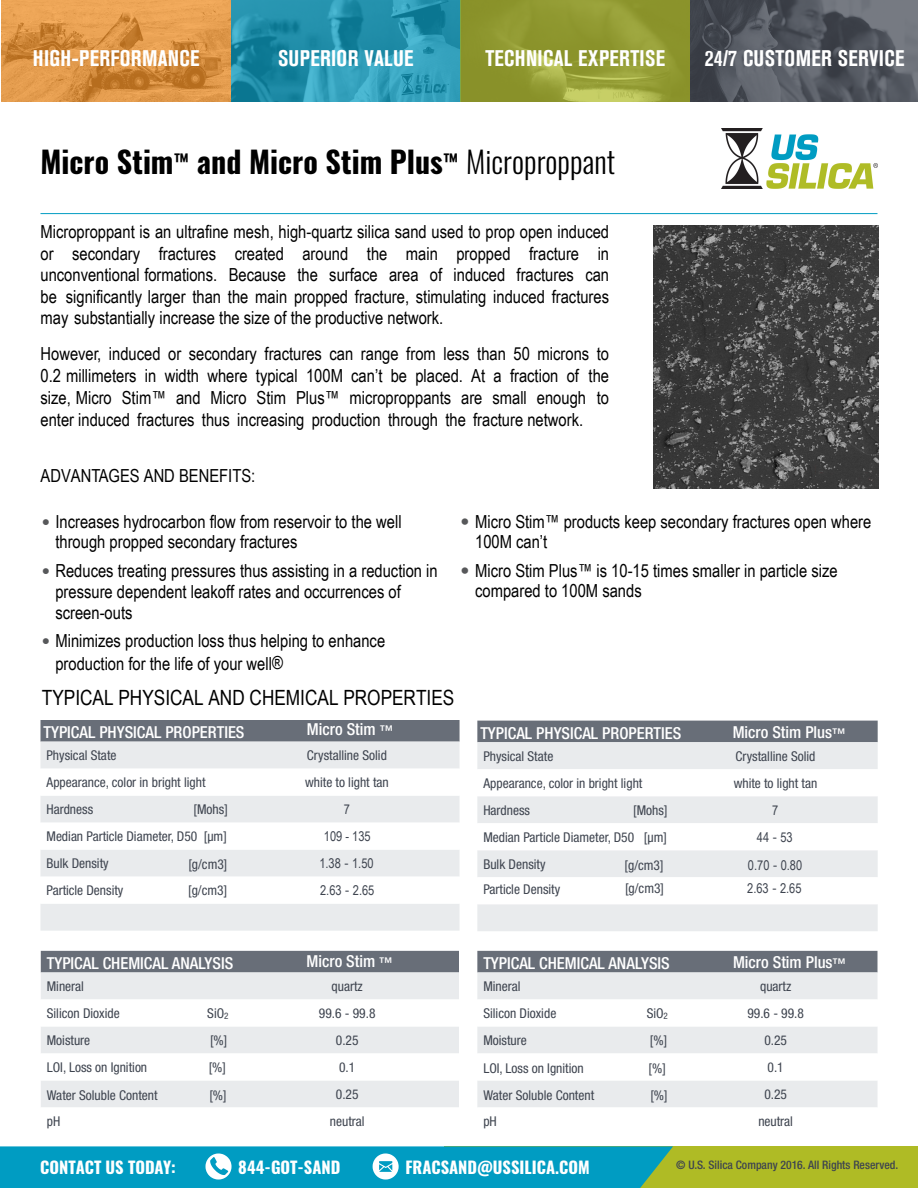
<style>
.page{position:relative;width:918px;height:1188px;background:#fff}
.page>*{position:absolute;margin:0;border:0;box-sizing:border-box;transform-origin:0 0}
.t1{font:700 30px "Oswald";color:#000}
.t2{font:700 condensed 22.5px "Akzidenz Grotesk BE";letter-spacing:.015em;color:#fff}
.t3{font:21px "Arial Narrow";color:#000}
.t4{font:18px/21.6px "Arial Narrow";color:#000}
.t5{font:500 condensed 16.5px "Helvetica Neue LT Std";color:#fff}
.t6{font:700 16.5px "Oswald";color:#fff}
.t7{font:condensed 13.5px "Helvetica Neue LT Std";color:#3e444f}
.t8{font:13.5px "Arial Narrow";color:#3e444f}
.t9{font:500 condensed 11.7px "Helvetica Neue LT Std";color:#3e444f}
.s1{font-weight:300}
.s2{font-family:"Helvetica Neue LT Std";font-size:16.5px;color:#57585a}
.s3{font-family:"Helvetica Neue LT Std";color:#57585a}
.s4{font-size:13.5px}
.s5{font-family:"Helvetica Neue LT Std";font-stretch:condensed}
</style>
<div class="page">
<hr style="left:40px;top:213px;width:838px;height:1px;background:#009cc2">
<svg style="left:2px;top:0;width:229px;height:102px;background:#dc9446"></svg>
<svg style="left:231px;top:0;width:229px;height:102px;background:#2693ae"></svg>
<svg style="left:460px;top:0;width:230px;height:102px;background:#939c34"></svg>
<svg style="left:690px;top:0;width:228px;height:102px;background:#535860"></svg>
<div style="left:444px;top:1146px;width:474px;height:42px;background:#afbb25"></div>
<svg style="left:0;top:1146px;width:673px;height:42px;background:#0da0bf"></svg>
<div style="left:477px;top:721px;width:401px;height:21px;background:#686e78"></div>
<div style="left:477px;top:742px;width:401px;height:189px;background:#e9ebed"></div>
<svg style="left:477px;top:769px;width:401px;height:135px"></svg>
<div style="left:40px;top:720px;width:420px;height:22px;background:#686e78"></div>
<div style="left:40px;top:742px;width:420px;height:189px;background:#e9ebed"></div>
<svg style="left:40px;top:769px;width:420px;height:135px"></svg>
<div style="left:477px;top:951px;width:401px;height:21px;background:#686e78"></div>
<div style="left:477px;top:972px;width:401px;height:27px;background:#e9ebed"></div>
<svg style="left:477px;top:1027px;width:401px;height:80px;fill:#e9ebed"></svg>
<div style="left:41px;top:951px;width:418px;height:21px;background:#686e78"></div>
<div style="left:41px;top:972px;width:418px;height:27px;background:#e9ebed"></div>
<svg style="left:41px;top:1027px;width:418px;height:80px;fill:#e9ebed"></svg>
<img style="left:653px;top:225px;width:225px;height:264px">
<img style="left:721px;top:129px;width:156px;height:59px">
<p class="t2" style="left:33px;top:45px;width:168px">HIGH-PERFORMANCE</p>
<p class="t2" style="left:278px;top:45px;width:137px">SUPERIOR VALUE</p>
<p class="t2" style="left:485px;top:45px;width:181px">TECHNICAL EXPERTISE</p>
<p class="t2" style="left:705px;top:45px;width:201px">24/7 CUSTOMER SERVICE</p>
<p class="t1" style="left:40px;top:141px;width:576px">Micro Stim<sup>™</sup> and Micro Stim Plus<sup>™</sup> <span class="s1">Microproppant</span></p>
<p class="t4" style="left:40px;top:220px;width:570px;text-align:justify">Microproppant is an ultrafine mesh, high-quartz silica sand used to prop open induced or secondary fractures created around the main propped fracture in unconventional formations. Because the surface area of induced fractures can be significantly larger than the main propped fracture, stimulating induced fractures may substantially increase the size of the productive network.</p>
<p class="t4" style="left:40px;top:342px;width:570px;line-height:22px;text-align:justify">However, induced or secondary fractures can range from less than 50 microns to 0.2 millimeters in width where typical 100M can’t be placed. At a fraction of the size, Micro Stim™ and Micro Stim Plus™ microproppants are small enough to enter induced fractures thus increasing production through the fracture network.</p>
<p class="t4" style="left:40px;top:464px;width:216px">ADVANTAGES AND BENEFITS:</p>
<p class="t4" style="left:55px;top:510px;width:348px;line-height:20.5px;text-indent:-14px"><span class="s2">•</span> Increases hydrocarbon flow from reservoir to the well through propped secondary fractures</p>
<p class="t4" style="left:55px;top:559px;width:384px;line-height:21px;text-indent:-14px"><span class="s2">•</span> Reduces treating pressures thus assisting in a reduction in pressure dependent leakoff rates and occurrences of screen-outs</p>
<p class="t4" style="left:55px;top:628px;width:331px;line-height:23.2px;text-indent:-14px"><span class="s2">•</span> Minimizes production loss thus helping to enhance production for the life of your well®</p>
<p class="t3" style="left:42px;top:682px;width:414px">TYPICAL PHYSICAL AND CHEMICAL PROPERTIES</p>
<p class="t4" style="left:475px;top:510px;width:398px;line-height:20.5px;text-indent:-15px"><span class="s3">•</span> Micro Stim™ products keep secondary fractures open where<br>100M can’t</p>
<p class="t4" style="left:475px;top:559px;width:364px;line-height:20.5px;text-indent:-15px"><span class="s3">•</span> Micro Stim Plus™ is 10-15 times smaller in particle size compared to 100M sands</p>
<p class="t5" style="left:44px;top:722px;width:203px">TYPICAL PHYSICAL PROPERTIES</p>
<p class="t5" style="left:307px;top:720px;width:88px">Micro Stim <span class="s4">™</span></p>
<p class="t7" style="left:46px;top:747px;width:72px">Physical State</p>
<p class="t7" style="left:307px;top:747px;width:81px">Crystalline Solid</p>
<p class="t7" style="left:46px;top:774px;width:161px">Appearance, color in bright light</p>
<p class="t7" style="left:305px;top:774px;width:85px">white to light tan</p>
<p class="t7" style="left:46px;top:801px;width:48px">Hardness</p>
<p class="t7" style="left:194px;top:801px;width:36px">[Mohs]</p>
<p class="t8" style="left:344px;top:799px;width:8px">7</p>
<p class="t7" style="left:46px;top:828px;width:182px">Median Particle Diameter, D50 [µm]</p>
<p class="t8" style="left:324px;top:826px;width:48px">109 - 135</p>
<p class="t7" style="left:46px;top:855px;width:64px">Bulk Density</p>
<p class="t8" style="left:319px;top:853px;width:56px">1.38 <span class="s5">-</span> 1.50</p>
<p class="t7" style="left:46px;top:882px;width:78px">Particle Density</p>
<p class="t7" style="left:188px;top:882px;width:40px">[g/cm3]</p>
<p class="t8" style="left:320px;top:880px;width:56px">2.63 <span class="s5">-</span> 2.65</p>
<p class="t5" style="left:480px;top:723px;width:203px">TYPICAL PHYSICAL PROPERTIES</p>
<p class="t5" style="left:733px;top:723px;width:115px">Micro Stim Plus<span class="s4">™</span></p>
<p class="t7" style="left:483px;top:748px;width:72px">Physical State</p>
<p class="t7" style="left:736px;top:748px;width:81px">Crystalline Solid</p>
<p class="t7" style="left:483px;top:775px;width:161px">Appearance, color in bright light</p>
<p class="t7" style="left:734px;top:775px;width:85px">white to light tan</p>
<p class="t7" style="left:483px;top:802px;width:48px">Hardness</p>
<p class="t7" style="left:633px;top:802px;width:36px">[Mohs]</p>
<p class="t8" style="left:772px;top:800px;width:8px">7</p>
<p class="t7" style="left:483px;top:829px;width:185px">Median Particle Diameter, D50 [µm]</p>
<p class="t8" style="left:757px;top:827px;width:37px">44 <span class="s5">-</span> 53</p>
<p class="t7" style="left:483px;top:856px;width:64px">Bulk Density</p>
<p class="t8" style="left:748px;top:855px;width:56px">0.70 <span class="s5">-</span> 0.80</p>
<p class="t7" style="left:483px;top:881px;width:78px">Particle Density</p>
<p class="t7" style="left:625px;top:880px;width:40px">[g/cm3]</p>
<p class="t8" style="left:747px;top:878px;width:56px">2.63 <span class="s5">-</span> 2.65</p>
<p class="t7" style="left:188px;top:856px;width:40px">[g/cm3]</p>
<p class="t7" style="left:625px;top:857px;width:40px">[g/cm3]</p>
<p class="t5" style="left:307px;top:951px;width:88px">Micro Stim <span class="s4">™</span></p>
<p class="t5" style="left:733px;top:952px;width:115px">Micro Stim Plus<span class="s4">™</span></p>
<p class="t5" style="left:47px;top:953px;width:188px">TYPICAL CHEMICAL ANALYSIS</p>
<p class="t7" style="left:47px;top:978px;width:39px">Mineral</p>
<p class="t7" style="left:332px;top:978px;width:33px">quartz</p>
<p class="t7" style="left:47px;top:1005px;width:74px">Silicon Dioxide</p>
<p class="t7" style="left:207px;top:1005px;width:23px">SiO<sub>2</sub></p>
<p class="t7" style="left:319px;top:1005px;width:58px">99.6 - 99.8</p>
<p class="t7" style="left:47px;top:1032px;width:45px">Moisture</p>
<p class="t7" style="left:210px;top:1032px;width:19px">[%]</p>
<p class="t7" style="left:336px;top:1032px;width:24px">0.25</p>
<p class="t7" style="left:47px;top:1059px;width:102px">LOI, Loss on Ignition</p>
<p class="t7" style="left:209px;top:1059px;width:19px">[%]</p>
<p class="t7" style="left:339px;top:1059px;width:18px">0.1</p>
<p class="t7" style="left:47px;top:1088px;width:112px">Water Soluble Content</p>
<p class="t7" style="left:209px;top:1088px;width:19px">[%]</p>
<p class="t7" style="left:336px;top:1086px;width:24px">0.25</p>
<p class="t7" style="left:47px;top:1113px;width:15px">pH</p>
<p class="t7" style="left:330px;top:1113px;width:36px">neutral</p>
<p class="t5" style="left:483px;top:953px;width:188px">TYPICAL CHEMICAL ANALYSIS</p>
<p class="t7" style="left:483px;top:978px;width:39px">Mineral</p>
<p class="t7" style="left:760px;top:978px;width:33px">quartz</p>
<p class="t7" style="left:483px;top:1005px;width:74px">Silicon Dioxide</p>
<p class="t7" style="left:647px;top:1005px;width:23px">SiO<sub>2</sub></p>
<p class="t7" style="left:747px;top:1005px;width:58px">99.6 - 99.8</p>
<p class="t7" style="left:483px;top:1032px;width:45px">Moisture</p>
<p class="t7" style="left:650px;top:1032px;width:19px">[%]</p>
<p class="t7" style="left:764px;top:1032px;width:24px">0.25</p>
<p class="t7" style="left:483px;top:1061px;width:102px">LOI, Loss on Ignition</p>
<p class="t7" style="left:649px;top:1061px;width:19px">[%]</p>
<p class="t7" style="left:768px;top:1059px;width:18px">0.1</p>
<p class="t7" style="left:483px;top:1088px;width:112px">Water Soluble Content</p>
<p class="t7" style="left:650px;top:1088px;width:19px">[%]</p>
<p class="t7" style="left:764px;top:1086px;width:24px">0.25</p>
<p class="t7" style="left:483px;top:1113px;width:15px">pH</p>
<p class="t7" style="left:758px;top:1113px;width:36px">neutral</p>
<p class="t6" style="left:40px;top:1156px;width:137px">CONTACT US TODAY:</p>
<p class="t6" style="left:238px;top:1156px;width:104px">844-GOT-SAND</p>
<p class="t6" style="left:405px;top:1156px;width:186px">FRACSAND@USSILICA.COM</p>
<p class="t9" style="left:676px;top:1158px;width:223px">© U.S. Silica Company 2016. All Rights Reserved.</p>
</div>
